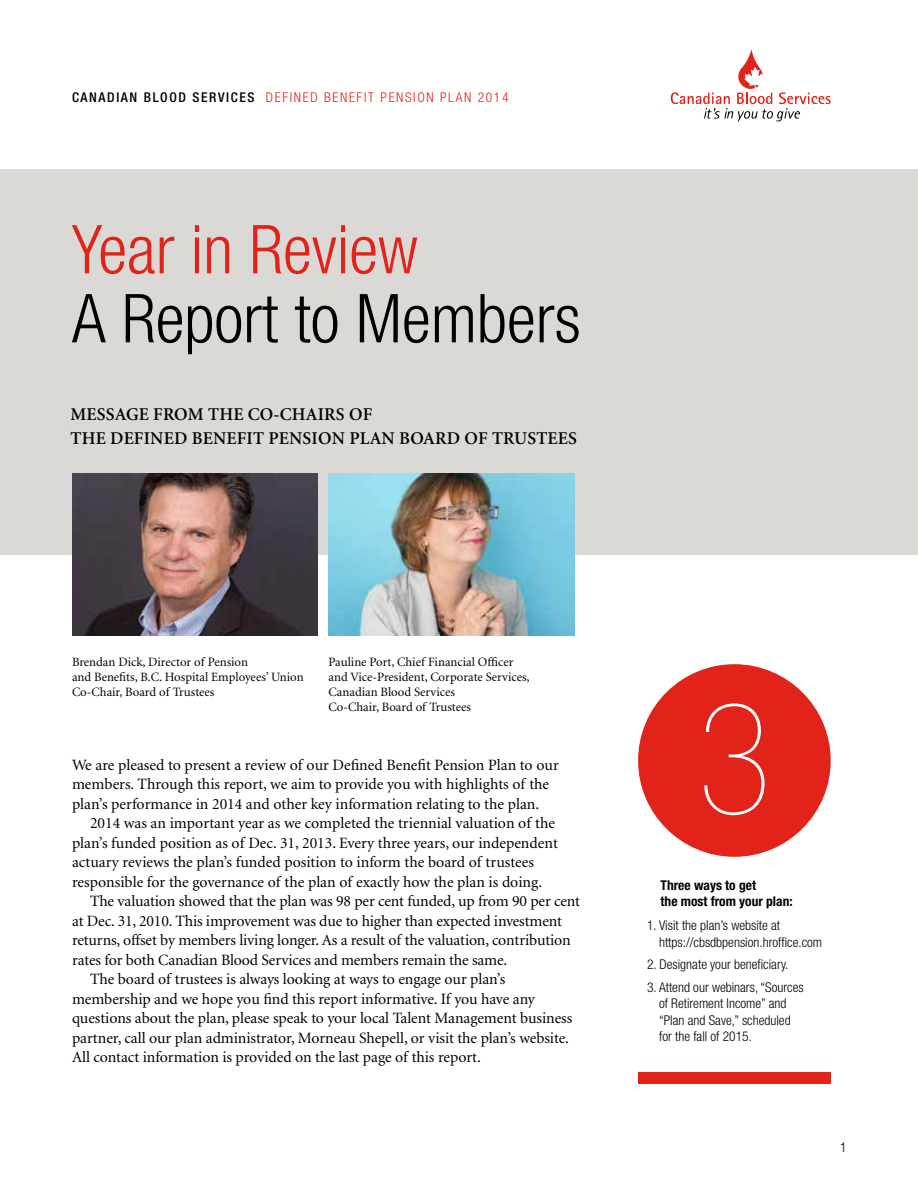
<style>
.page{position:relative;width:918px;height:1188px;background:#fff}
.page>*{position:absolute;margin:0;border:0;box-sizing:border-box;transform-origin:0 0}
.t1{font:900 condensed 155.25px "Helvetica Neue";color:#fff}
.t2{font:300 condensed 67.5px "Helvetica Neue";color:#000}
.t3{font:300 condensed 67.5px "Helvetica Neue";color:#e2231a}
.t4{font:600 18px/24px "Minion";letter-spacing:.01em;color:#000}
.t5{font:15.75px/19.5px "Minion";letter-spacing:-.005em;color:#000}
.t6{font:300 condensed 13.5px/16.5px "Helvetica Neue";color:#000}
.t7{font:300 condensed 13.5px "Helvetica Neue";letter-spacing:.12em;color:#e2231a}
.t8{font:700 condensed 13.5px/16.5px "Helvetica Neue";color:#000}
.t9{font:12.75px/15.3px "Minion";color:#000}
.s1{font-weight:500;color:#000}
</style>
<div class="page">
<div style="left:0;top:169px;width:918px;height:385px;background:#dbd9d6"></div>
<div style="left:638px;top:1072px;width:193px;height:12px;background:#e2231a"></div>
<img style="left:72px;top:474px;width:246px;height:161px">
<img style="left:329px;top:474px;width:245px;height:161px">
<div style="left:638px;top:664px;width:193px;height:193px;background:#e2231a;border-radius:50%"></div>
<svg style="left:671px;top:50px;width:160px;height:71px"></svg>
<p class="t7" style="left:72px;top:90px;width:438px"><span class="s1">CANADIAN BLOOD SERVICES</span> DEFINED BENEFIT PENSION PLAN 2014</p>
<h2 class="t3" style="left:72px;top:211px;width:347px">Year in Review</h2>
<h2 class="t2" style="left:72px;top:280px;width:510px">A Report to Members</h2>
<p class="t4" style="left:70px;top:403px;width:508px">MESSAGE FROM THE CO-CHAIRS OF<br>THE DEFINED BENEFIT PENSION PLAN BOARD OF TRUSTEES</p>
<p class="t9" style="left:72px;top:654px;width:233px">Brendan Dick, Director of Pension<br>and Benefits, B.C. Hospital Employees’ Union<br>Co-Chair, Board of Trustees</p>
<p class="t9" style="left:329px;top:654px;width:203px">Pauline Port, Chief Financial Officer and Vice-President, Corporate Services, Canadian Blood Services<br>Co-Chair, Board of Trustees</p>
<p class="t5" style="left:72px;top:755px;width:488px">We are pleased to present a review of our Defined Benefit Pension Plan to our members. Through this report, we aim to provide you with highlights of the plan’s performance in 2014 and other key information relating to the plan.</p>
<p class="t5" style="left:90px;top:814px;width:467px">2014 was an important year as we completed the triennial valuation of the</p>
<p class="t5" style="left:72px;top:833px;width:487px">plan’s funded position as of Dec. 31, 2013. Every three years, our independent</p>
<p class="t5" style="left:72px;top:853px;width:464px">actuary reviews the plan’s funded position to inform the board of trustees</p>
<p class="t5" style="left:72px;top:872px;width:472px">responsible for the governance of the plan of exactly how the plan is doing.</p>
<p class="t5" style="left:90px;top:892px;width:492px">The valuation showed that the plan was 98 per cent funded, up from 90 per cent</p>
<p class="t5" style="left:72px;top:911px;width:492px">at Dec. 31, 2010. This improvement was due to higher than expected investment</p>
<p class="t5" style="left:72px;top:931px;width:500px">returns, offset by members living longer. As a result of the valuation, contribution</p>
<p class="t5" style="left:72px;top:950px;width:437px">rates for both Canadian Blood Services and members remain the same.</p>
<p class="t5" style="left:90px;top:970px;width:417px">The board of trustees is always looking at ways to engage our plan’s</p>
<p class="t5" style="left:72px;top:989px;width:464px">membership and we hope you find this report informative. If you have any</p>
<p class="t5" style="left:72px;top:1009px;width:502px">questions about the plan, please speak to your local Talent Management business</p>
<p class="t5" style="left:72px;top:1028px;width:499px">partner, call our plan administrator, Morneau Shepell, or visit the plan’s website.</p>
<p class="t5" style="left:72px;top:1048px;width:410px">All contact information is provided on the last page of this report.</p>
<h1 class="t1" style="left:697px;top:674px;width:76px">3</h1>
<p class="t8" style="left:661px;top:877px;width:134px">Three ways to get<br>the most from your plan:</p>
<p class="t6" style="left:659px;top:917px;width:165px;text-indent:-12px">1. Visit the plan’s website at https://cbsdbpension.hroffice.com</p>
<p class="t6" style="left:647px;top:956px;width:143px">2. Designate your beneficiary.</p>
<p class="t6" style="left:659px;top:979px;width:146px;text-indent:-12px">3. Attend our webinars, “Sources of Retirement Income” and “Plan and Save,” scheduled for the fall of 2015.</p>
<p class="t6" style="left:840px;top:1139px;width:8px">1</p>
</div>
